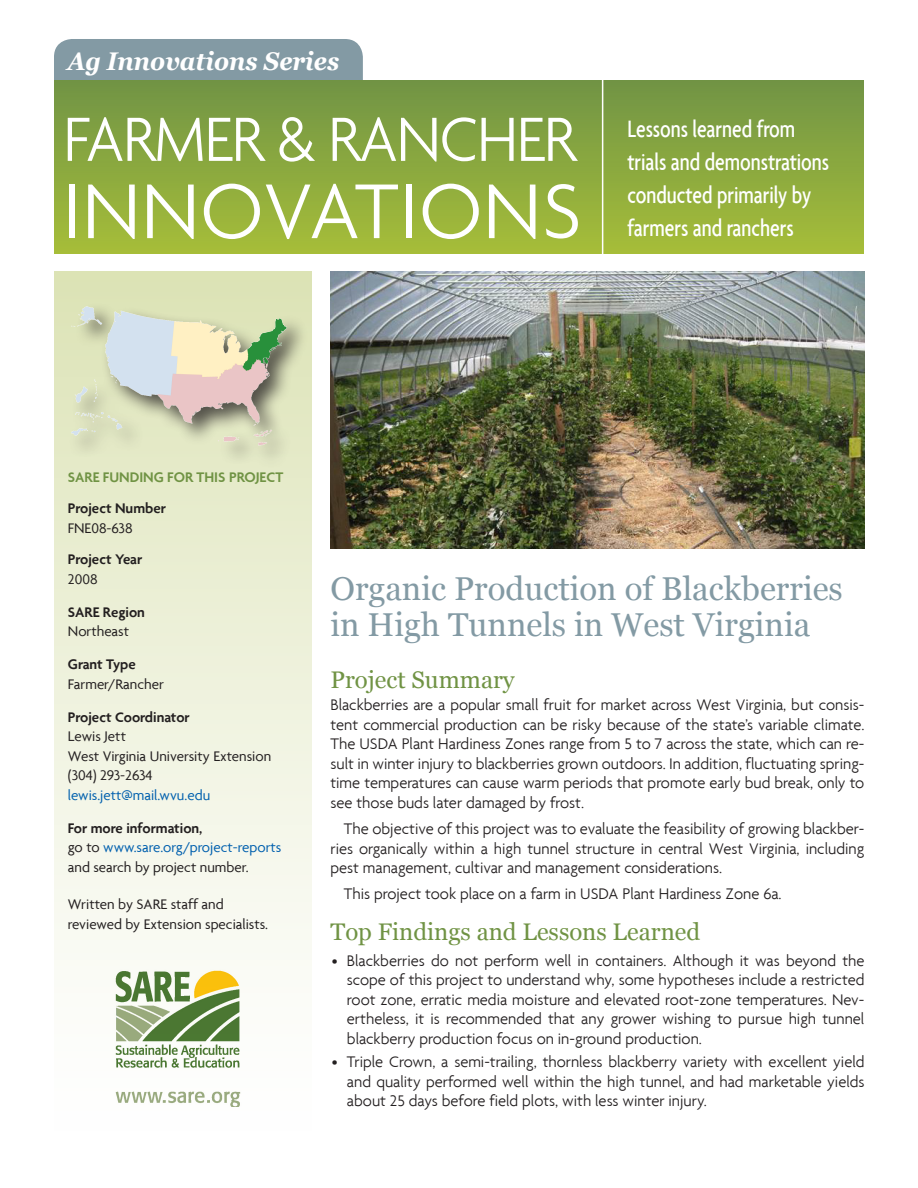
<style>
.page{position:relative;width:918px;height:1188px;background:#fff}
.page>*{position:absolute;margin:0;border:0;box-sizing:border-box;transform-origin:0 0}
.t1{font:300 84px "Agenda";letter-spacing:.01em;color:#fff}
.t2{font:300 67.5px "Agenda";letter-spacing:-.02em;color:#fff;scale:.95 1}
.headline{font:33px/36px "Georgia";color:#839aa4}
.masthead_tagline{font:500 condensed 25.5px/33px "Agenda";color:#fff;scale:.93 1}
.t3{font:italic 700 25.5px "Georgia";color:#fff;scale:.93 1}
.subhead1{font:24px "Georgia";color:#709344}
.body_text_no_indent{font:300 16.5px/19.5px "Agenda";color:#231f20;text-align:justify}
.body_text_indent{font:300 16.5px/19.5px "Agenda";color:#231f20;text-align:justify}
.project_summary_text{font:15px/19.5px "Agenda";color:#231f20}
.project_summary_text-2{font:600 15px "Agenda";color:#231f20}
.t4{font:600 15px "Agenda";color:#709344}
.project_summary_text-3{font:15px "Agenda";color:#0160ae}
.s1{color:#0160ae}
</style>
<div class="page">
<div style="left:54px;top:272px;width:258px;height:859px;background:linear-gradient(to bottom,#dde4b7,#fff)"></div>
<img style="left:102px;top:955px;width:153px;height:152px">
<div style="left:54px;top:39px;width:309px;height:41px;background:#839aa4"></div>
<div style="left:54px;top:80px;width:810px;height:174px;background:linear-gradient(to bottom,#709445,#a6bd39)"></div>
<hr style="left:602px;top:79px;width:1px;height:177px;background:#fff">
<div style="left:68px;top:302px;width:241px;height:167px;background:#231f20;opacity:.75"></div>
<img style="left:70px;top:288px;width:219px;height:169px">
<img style="left:331px;top:272px;width:533px;height:277px">
<p class="t3" style="left:68px;top:47px;width:294px">Ag Innovations Series</p>
<p class="t2" style="left:63px;top:100px;width:542px">FARMER &amp; RANCHER</p>
<p class="masthead_tagline" style="left:627px;top:111px;width:218px">Lessons learned from trials and demonstrations conducted primarily by farmers and ranchers</p>
<p class="t1" style="left:63px;top:162px;width:520px">INNOVATIONS</p>
<p class="t4" style="left:68px;top:468px;width:217px">SARE FUNDING FOR THIS PROJECT</p>
<p class="project_summary_text-2" style="left:68px;top:499px;width:100px">Project Number</p>
<p class="project_summary_text" style="left:68px;top:518px;width:66px">FNE08-638</p>
<p class="project_summary_text-2" style="left:68px;top:550px;width:76px">Project Year</p>
<p class="project_summary_text" style="left:68px;top:569px;width:31px">2008</p>
<p class="project_summary_text-2" style="left:68px;top:603px;width:79px">SARE Region</p>
<p class="project_summary_text" style="left:68px;top:621px;width:63px">Northeast</p>
<p class="project_summary_text-2" style="left:68px;top:655px;width:69px">Grant Type</p>
<p class="project_summary_text" style="left:68px;top:674px;width:98px">Farmer/Rancher</p>
<p class="project_summary_text-2" style="left:68px;top:708px;width:123px">Project Coordinator</p>
<p class="project_summary_text" style="left:68px;top:726px;width:60px">Lewis Jett</p>
<p class="project_summary_text" style="left:68px;top:746px;width:205px">West Virginia University Extension</p>
<p class="project_summary_text" style="left:68px;top:765px;width:86px">(304) 293-2634</p>
<p class="project_summary_text-3" style="left:68px;top:786px;width:144px">lewis.jett@mail.wvu.edu</p>
<p class="project_summary_text-2" style="left:68px;top:819px;width:136px">For more information,</p>
<p class="project_summary_text" style="left:68px;top:837px;width:215px">go to <span class="s1">www.sare.org/project-reports </span>and search by project number.</p>
<p class="project_summary_text" style="left:68px;top:894px;width:202px">Written by SARE staff and reviewed by Extension specialists.</p>
<p class="headline" style="left:330px;top:571px;width:514px">Organic Production of Blackberries in High Tunnels in West Virginia</p>
<p class="subhead1" style="left:330px;top:666px;width:186px">Project Summary</p>
<p class="body_text_no_indent" style="left:330px;top:695px;width:536px">Blackberries are a popular small fruit for market across West Virginia, but consis&shy;tent commercial production can be risky because of the state’s variable climate.<br>The USDA Plant Hardiness Zones range from 5 to 7 across the state, which can re&shy;sult in winter injury to blackberries grown outdoors. In addition, fluctuating spring&shy;time temperatures can cause warm periods that promote early bud break, only to see those buds later damaged by frost.</p>
<p class="body_text_indent" style="left:330px;top:819px;width:536px;text-indent:14px">The objective of this project was to evaluate the feasibility of growing blackber&shy;ries organically within a high tunnel structure in central West Virginia, including pest management, cultivar and management considerations.</p>
<p class="body_text_indent" style="left:344px;top:884px;width:439px">This project took place on a farm in USDA Plant Hardiness Zone 6a.</p>
<p class="subhead1" style="left:330px;top:918px;width:371px">Top Findings and Lessons Learned</p>
<p class="body_text_no_indent" style="left:347px;top:951px;width:519px;text-indent:-15px">• Blackberries do not perform well in containers. Although it was beyond the scope of this project to understand why, some hypotheses include a restricted root zone, erratic media moisture and elevated root-zone temperatures. Nev&shy;ertheless, it is recommended that any grower wishing to pursue high tunnel blackberry production focus on in-ground production.</p>
<p class="body_text_no_indent" style="left:347px;top:1052px;width:519px;text-indent:-15px">• Triple Crown, a semi-trailing, thornless blackberry variety with excellent yield and quality performed well within the high tunnel, and had marketable yields about 25 days before field plots, with less winter injury.</p>
</div>
